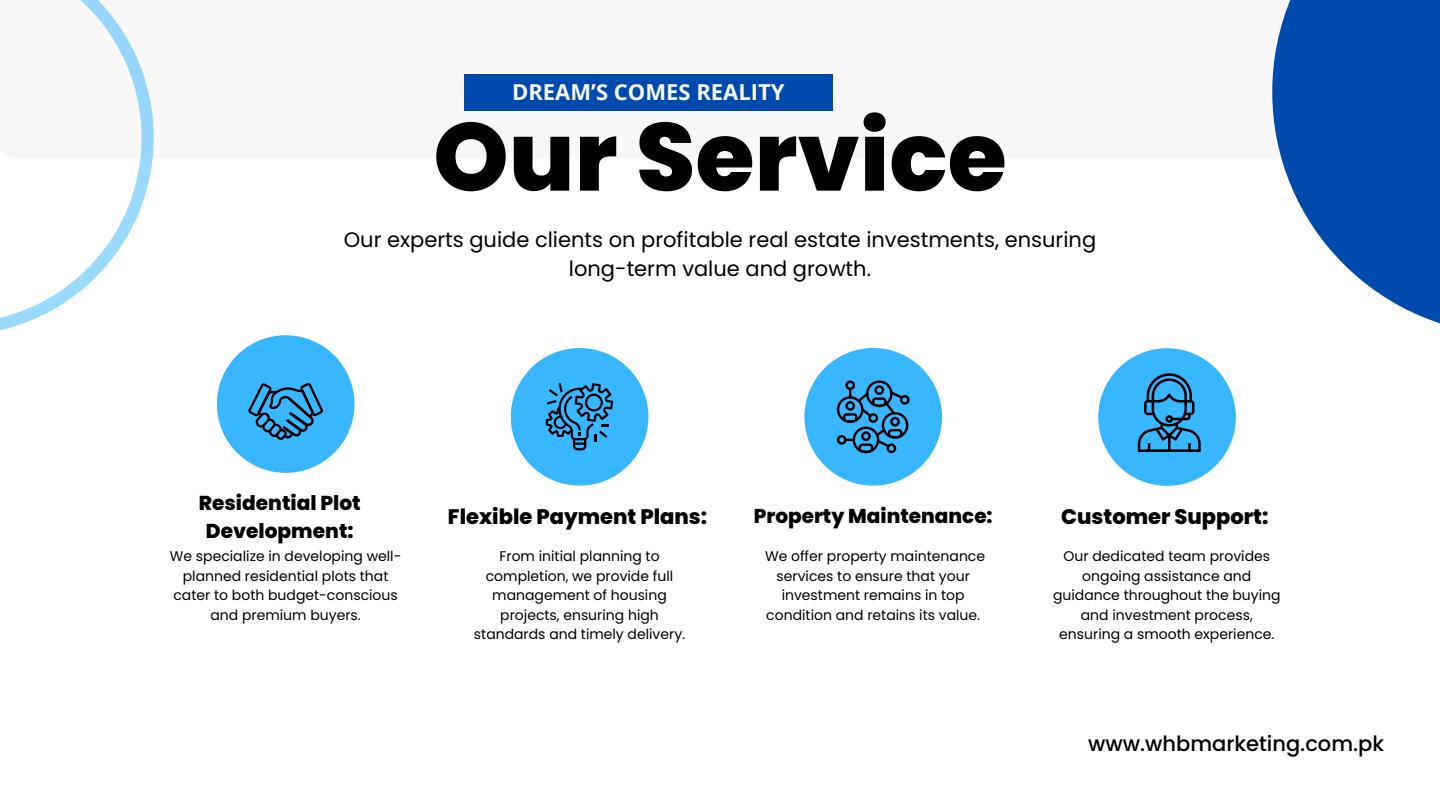
<style>
.page{position:relative;width:1440px;height:810px;background:#fff}
.page>*{position:absolute;margin:0;border:0;box-sizing:border-box;transform-origin:0 0}
.t1{font:800 96px "Poppins";color:#000}
.t2{font:700 22px "Open Sans";color:#f8f8f8}
.t3{font:21px/29.2px "Poppins";color:#000;text-align:center}
.t4{font:800 21px "Poppins";color:#000}
.t5{font:500 21px "Poppins";color:#000}
.t6{font:800 20.1px/28px "Poppins";color:#000;text-align:center}
.t7{font:800 20px "Poppins";color:#000}
.t8{font:14px/19.5px "Poppins";color:#000;text-align:center}
</style>
<div class="page">
<div style="left:1098px;top:348px;width:138px;height:138px;background:#38b6ff;border-radius:50%"></div>
<svg style="left:1138px;top:373px;width:63px;height:79px"></svg>
<div style="left:511px;top:348px;width:137px;height:138px;background:#38b6ff;border-radius:50%"></div>
<div style="left:804px;top:348px;width:138px;height:138px;background:#38b6ff;border-radius:50%"></div>
<div style="left:217px;top:335px;width:137px;height:138px;background:#38b6ff;border-radius:50%"></div>
<svg style="left:0;top:0;width:154px;height:331px"></svg>
<svg style="left:1272px;top:0;width:168px;height:324px;fill:#004aad"></svg>
<svg style="left:546px;top:383px;width:67px;height:67px"></svg>
<svg style="left:837px;top:380px;width:73px;height:73px"></svg>
<svg style="left:248px;top:383px;width:75px;height:57px"></svg>
<div style="left:464px;top:74px;width:368px;height:36px;background:#004aad"></div>
<h3 class="t2" style="left:512px;top:76px;width:274px">DREAM’S COMES REALITY</h3>
<p class="t1" style="left:433px;top:90px;width:575px">Our Service</p>
<h2 class="t3" style="left:344px;top:225px;width:754px">Our experts guide clients on profitable real estate investments, ensuring long-term value and growth.</h2>
<h1 class="t6" style="left:199px;top:489px;width:163px">Residential Plot<br>Development:</h1>
<h4 class="t8" style="left:170px;top:547px;width:233px">We specialize in developing well&shy;planned residential plots that cater to both budget-conscious and premium buyers.</h4>
<p class="t4" style="left:448px;top:502px;width:261px">Flexible Payment Plans:</p>
<p class="t8" style="left:474px;top:547px;width:213px">From initial planning to completion, we provide full management of housing projects, ensuring high standards and timely delivery.</p>
<p class="t7" style="left:754px;top:502px;width:240px">Property Maintenance:</p>
<p class="t8" style="left:765px;top:547px;width:222px">We offer property maintenance services to ensure that your investment remains in top condition and retains its value.</p>
<h3 class="t4" style="left:1061px;top:502px;width:209px">Customer Support:</h3>
<h3 class="t8" style="left:1053px;top:547px;width:229px">Our dedicated team provides ongoing assistance and guidance throughout the buying and investment process, ensuring a smooth experience.</h3>
<h3 class="t5" style="left:1088px;top:729px;width:297px">www.whbmarketing.com.pk</h3>
</div>
